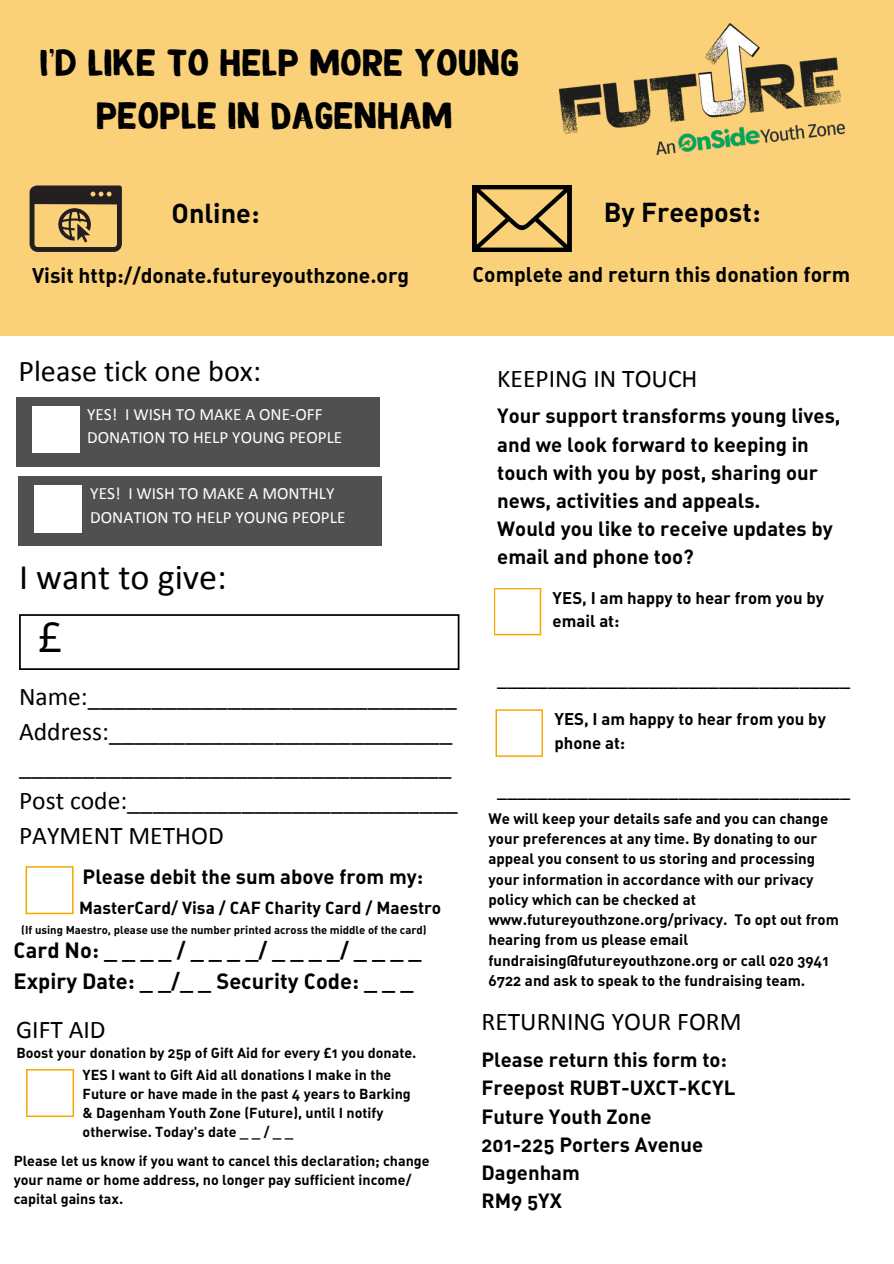
<style>
.page{position:relative;width:894px;height:1264px;background:#fff}
.page>*{position:absolute;margin:0;border:0;box-sizing:border-box;transform-origin:0 0}
.t1{font:41.25px "Noto Sans";color:#000}
.t2{font:38.25px/52.9px "DK Magical Brush";color:#000;text-align:center}
.t3{font:36px "Calibri";color:#000}
.t4{font:30.15px "Calibri";color:#000}
.t5{font:27px "DIN Bold Alternate";color:#000}
.t6{font:25.5px/35px "Calibri";color:#000}
.t7{font:21.75px/30.5px "DIN Bold Alternate";color:#000}
.t8{font:21px "DIN Bold Alternate";color:#000}
.t9{font:20.25px/28.2px "DIN Bold Alternate";color:#000}
.t10{font:17.25px/23.2px "Calibri";color:#fff}
.t11{font:17.25px "DIN Bold Alternate";color:#000}
.t12{font:16.8px/23.2px "DIN Bold Alternate";color:#000}
.t13{font:15px/20.2px "DIN Bold Alternate";color:#000}
.t14{font:14.25px/19.2px "DIN Bold Alternate";color:#000}
.t15{font:11.25px "DIN Bold Alternate";color:#000}
</style>
<div class="page">
<div style="left:0;top:0;width:893px;height:335px;background:#fad179"></div>
<img style="left:559px;top:24px;width:285px;height:131px">
<img style="left:472px;top:185px;width:99px;height:67px">
<svg style="left:30px;top:185px;width:92px;height:67px"></svg>
<div style="left:16px;top:397px;width:363px;height:69px;background:#505050"></div>
<div style="left:32px;top:406px;width:47px;height:47px;background:#fff"></div>
<svg style="left:19px;top:614px;width:440px;height:56px"></svg>
<svg style="left:26px;top:866px;width:48px;height:48px"></svg>
<svg style="left:26px;top:1069px;width:48px;height:48px"></svg>
<svg style="left:494px;top:588px;width:47px;height:47px"></svg>
<svg style="left:495px;top:709px;width:48px;height:48px"></svg>
<div style="left:18px;top:476px;width:363px;height:69px;background:#505050"></div>
<div style="left:34px;top:485px;width:47px;height:47px;background:#fff"></div>
<h2 class="t2" style="left:40px;top:37px;width:481px">I'D LIKE TO HELP MORE YOUNG<br>PEOPLE IN DAGENHAM</h2>
<h3 class="t5" style="left:171px;top:195px;width:90px">Online:</h3>
<h3 class="t5" style="left:603px;top:194px;width:158px">By Freepost:</h3>
<h3 class="t8" style="left:32px;top:261px;width:378px">Visit http://donate.futureyouthzone.org</h3>
<h3 class="t8" style="left:472px;top:261px;width:379px">Complete and return this donation form</h3>
<h3 class="t4" style="left:18px;top:358px;width:244px">Please tick one box:</h3>
<p class="t10" style="left:87px;top:404px;width:257px">YES! I WISH TO MAKE A ONE-OFF<br>DONATION TO HELP YOUNG PEOPLE</p>
<p class="t10" style="left:90px;top:483px;width:257px">YES! I WISH TO MAKE A MONTHLY<br>DONATION TO HELP YOUNG PEOPLE</p>
<h3 class="t3" style="left:19px;top:561px;width:209px">I want to give:</h3>
<h1 class="t1" style="left:39px;top:607px;width:25px">£</h1>
<h3 class="t6" style="left:19px;top:680px;width:440px">Name:_____________________________ Address:___________________________ __________________________________ Post code:__________________________ PAYMENT METHOD</h3>
<h3 class="t9" style="left:83px;top:862px;width:342px">Please debit the sum above from my:</h3>
<p class="t11" style="left:79px;top:896px;width:363px">MasterCard/ Visa / CAF Charity Card / Maestro</p>
<p class="t15" style="left:21px;top:922px;width:407px">(If using Maestro, please use the number printed across the middle of the card)</p>
<h3 class="t7" style="left:13px;top:934px;width:409px">CardNo:____/____/____/____<br>Expiry Date: _ _/_ _ Security Code: _ _ _</h3>
<h3 class="t6" style="left:16px;top:1014px;width:91px">GIFT AID</h3>
<p class="t14" style="left:83px;top:1041px;width:335px;line-height:21.3px;text-indent:-66px">Boost your donation by 25p of Gift Aid for every £1 you donate.<br>YES I want to Gift Aid all donations I make in the</p>
<p class="t14" style="left:83px;top:1083px;width:330px">Future or have made in the past 4 years to Barking &amp; Dagenham Youth Zone (Future), until I notify otherwise. Today's date _ _ / _ _</p>
<p class="t14" style="left:14px;top:1150px;width:417px">Please let us know if you want to cancel this declaration; change your name or home address, no longer pay sufficient income/ capital gains tax.</p>
<h3 class="t6" style="left:497px;top:363px;width:202px">KEEPING IN TOUCH</h3>
<h3 class="t9" style="left:497px;top:401px;width:344px">Your support transforms young lives, and we look forward to keeping in touch with you by post, sharing our news, activities and appeals.<br>Would you like to receive updates by email and phone too?</h3>
<p class="t12" style="left:552px;top:585px;width:273px">YES, I am happy to hear from you by email at:</p>
<p class="t12" style="left:497px;top:668px;width:354px">___________________________________</p>
<p class="t12" style="left:554px;top:707px;width:273px">YES, I am happy to hear from you by phone at:</p>
<p class="t12" style="left:497px;top:778px;width:354px">___________________________________</p>
<p class="t13" style="left:488px;top:807px;width:352px">We will keep your details safe and you can change your preferences at any time. By donating to our appeal you consent to us storing and processing your information in accordance with our privacy policy which can be checked at www.futureyouthzone.org/privacy. To opt out from hearing from us please email fundraising@futureyouthzone.org or call 020 3941<br>6722 and ask to speak to the fundraising team.</p>
<h3 class="t6" style="left:481px;top:1005px;width:261px">RETURNING YOUR FORM</h3>
<h3 class="t9" style="left:481px;top:1044px;width:255px">Please return this form to:<br>Freepost RUBT-UXCT-KCYL<br>Future Youth Zone<br>201-225 Porters Avenue<br>Dagenham<br>RM9 5YX</h3>
</div>
